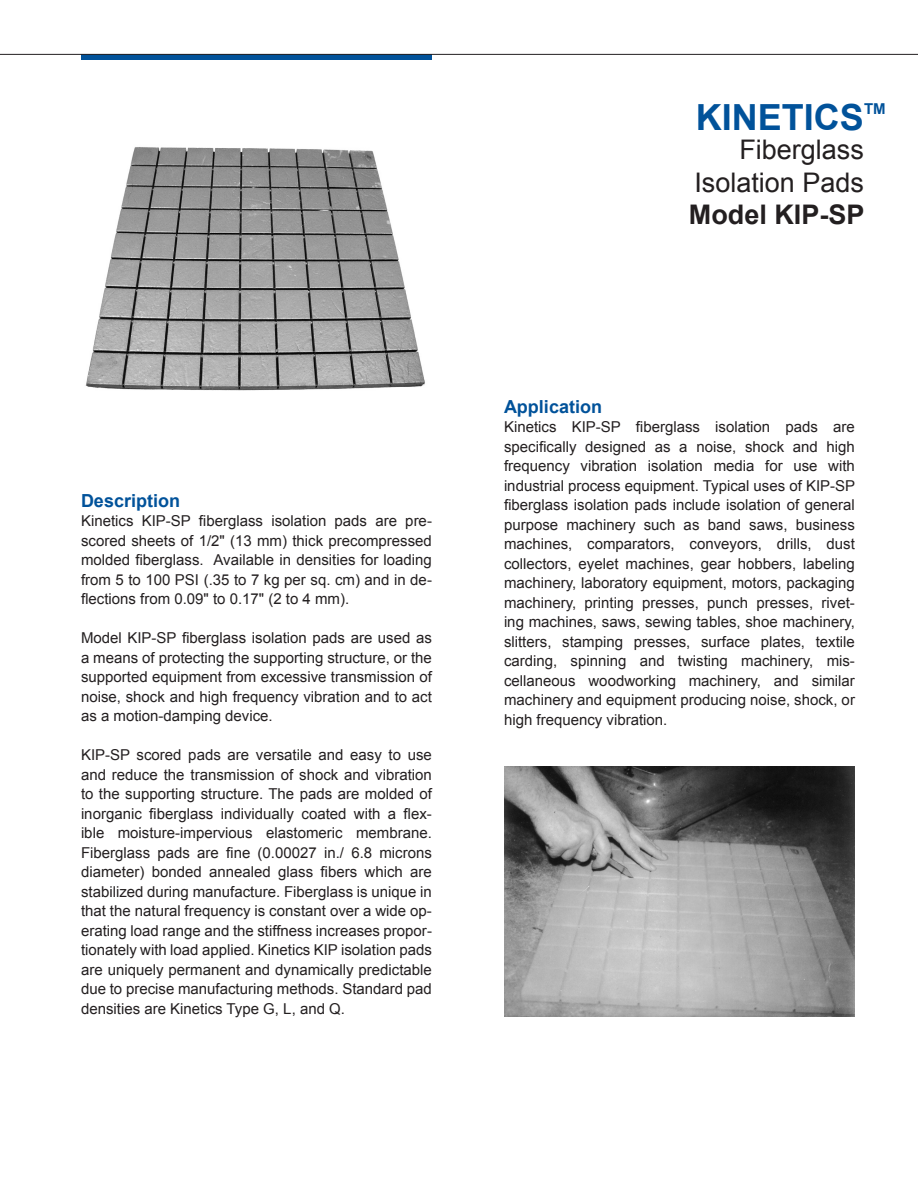
<style>
.page{position:relative;width:918px;height:1188px;background:#fff}
.page>*{position:absolute;margin:0;border:0;box-sizing:border-box;transform-origin:0 0}
.t1{font:700 36px "Arial";color:#01529a}
.t2{font:27px/32.4px "Arial";color:#231f20;text-align:right}
.t3{font:700 27px "Arial";color:#231f20}
.t4{font:700 18px "Arial";color:#01529a}
.t5{font:15px/19.5px "Arial";color:#231f20;text-align:justify}
.t6{font:700 15px "Arial";color:#01529a}
</style>
<div class="page">
<div style="left:81px;top:54px;width:351px;height:5px;background:#01529a"></div>
<hr style="left:0;top:54px;width:918px;height:1px;background:#231f20">
<img style="left:85px;top:147px;width:340px;height:244px">
<img style="left:504px;top:766px;width:351px;height:251px">
<p class="t4" style="left:81px;top:488px;width:101px">Description</p>
<p class="t5" style="left:81px;top:511px;width:352px">Kinetics KIP-SP fiberglass isolation pads are pre&shy;scored sheets of 1/2" (13 mm) thick precompressed molded fiberglass. Available in densities for loading from 5 to 100 PSI (.35 to 7 kg per sq. cm) and in de&shy;flections from 0.09" to 0.17" (2 to 4 mm).</p>
<p class="t5" style="left:81px;top:628px;width:352px">Model KIP-SP fiberglass isolation pads are used as a means of protecting the supporting structure, or the supported equipment from excessive transmission of noise, shock and high frequency vibration and to act as a motion-damping device.</p>
<p class="t5" style="left:81px;top:745px;width:352px">KIP-SP scored pads are versatile and easy to use and reduce the transmission of shock and vibration to the supporting structure. The pads are molded of inorganic fiberglass individually coated with a flex&shy;ible moisture-impervious elastomeric membrane.<br>Fiberglass pads are fine (0.00027 in./ 6.8 microns diameter) bonded annealed glass fibers which are stabilized during manufacture. Fiberglass is unique in that the natural frequency is constant over a wide op&shy;erating load range and the stiffness increases propor&shy;tionately with load applied. Kinetics KIP isolation pads are uniquely permanent and dynamically predictable due to precise manufacturing methods. Standard pad densities are Kinetics Type G, L, and Q.</p>
<h1 class="t1" style="left:696px;top:93px;width:170px">KINETICS</h1>
<p class="t6" style="left:864px;top:99px;width:23px">TM</p>
<h2 class="t2" style="left:694px;top:134px;width:171px">Fiberglass<br>Isolation Pads</h2>
<h2 class="t3" style="left:689px;top:196px;width:177px">Model KIP-SP</h2>
<p class="t4" style="left:504px;top:394px;width:100px">Application</p>
<p class="t5" style="left:504px;top:417px;width:353px">Kinetics KIP-SP fiberglass isolation pads are specifically designed as a noise, shock and high frequency vibration isolation media for use with industrial process equipment. Typical uses of KIP-SP fiberglass isolation pads include isolation of general purpose machinery such as band saws, business machines, comparators, conveyors, drills, dust collectors, eyelet machines, gear hobbers, labeling machinery, laboratory equipment, motors, packaging machinery, printing presses, punch presses, rivet&shy;ing machines, saws, sewing tables, shoe machinery, slitters, stamping presses, surface plates, textile carding, spinning and twisting machinery, mis&shy;cellaneous woodworking machinery, and similar machinery and equipment producing noise, shock, or high frequency vibration.</p>
</div>
